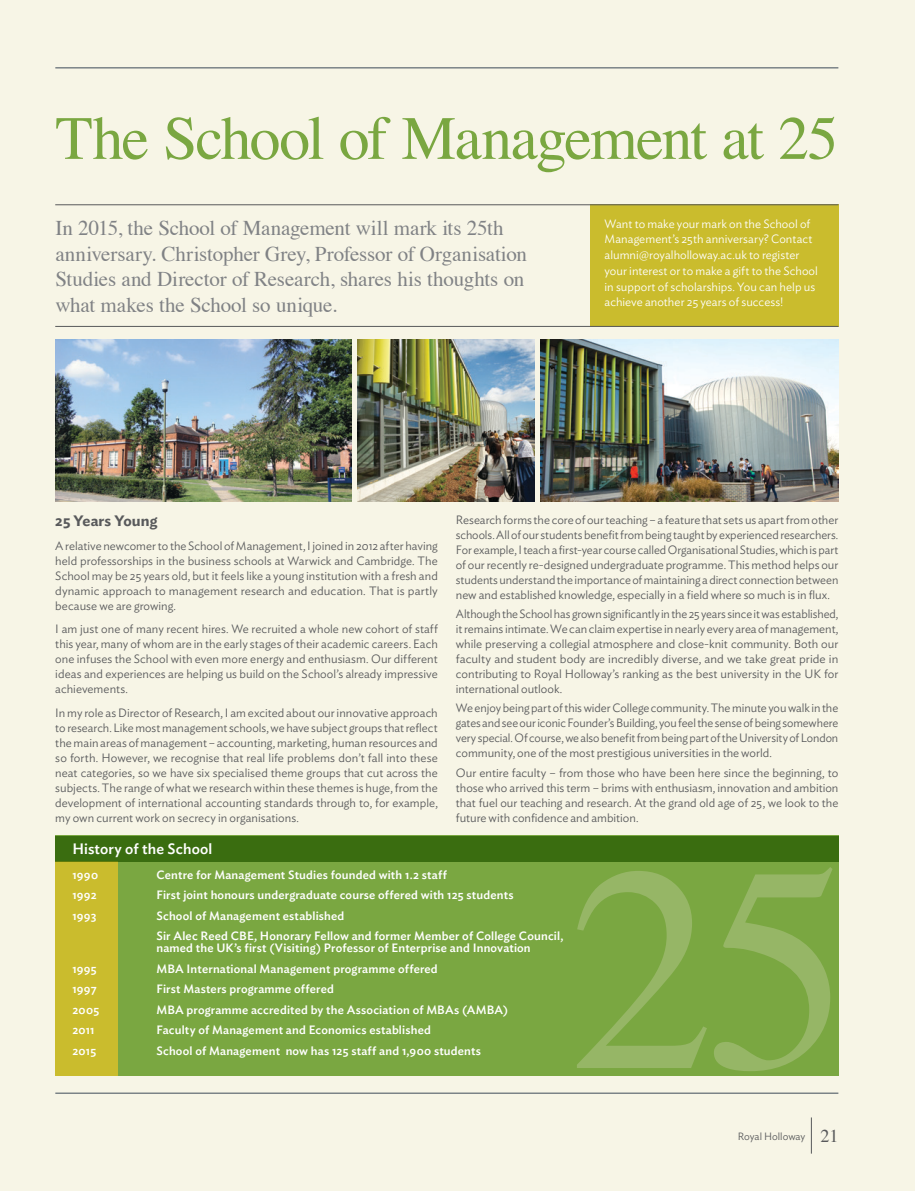
<style>
.page{position:relative;width:915px;height:1191px;background:#fff}
.page>*{position:absolute;margin:0;border:0;box-sizing:border-box;transform-origin:0 0}
.t1{font:292.5px "Times";color:#96b666}
.t2{font:61.5px "Times";letter-spacing:-.03em;color:#7aa741}
.t3{font:21px/25.5px "Times";letter-spacing:-.01em;color:#808285}
.t4{font:500 15px "Ideal Sans";letter-spacing:.005em;color:#fff}
.t5{font:600 15px "Ideal Sans";letter-spacing:.005em;color:#58595b}
.t6{font:300 12px/15px "Ideal Sans";color:#58595b;text-align:justify}
.t7{font:500 12px/20.5px "Ideal Sans";letter-spacing:.015em;color:#fff}
.t8{font:300 12px/15.8px "Ideal Sans";color:#fff}
.t9{font:300 10.5px "Ideal Sans";letter-spacing:-.01em;color:#58595b}
.s1{font-family:"Times";font-weight:400;font-size:18px}
</style>
<div class="page">
<div style="left:0;top:0;width:914px;height:1191px;background:#f7f5e6"></div>
<hr style="left:55px;top:68px;width:783px;height:1px;background:#3d4a58">
<hr style="left:55px;top:1093px;width:783px;height:1px;background:#3d4a58">
<hr style="left:810px;top:1117px;width:1px;height:36px;background:#58595b">
<img style="left:55px;top:340px;width:296px;height:161px">
<img style="left:357px;top:340px;width:177px;height:161px">
<img style="left:540px;top:340px;width:298px;height:161px">
<div style="left:55px;top:835px;width:783px;height:241px;background:#7aa741"></div>
<div style="left:55px;top:861px;width:63px;height:215px;background:#cabc2d"></div>
<div style="left:55px;top:836px;width:783px;height:25px;background:#3a6d10"></div>
<div style="left:590px;top:205px;width:248px;height:121px;background:#cabc2d"></div>
<hr style="left:55px;top:204px;width:783px;height:1px;background:#58595b">
<hr style="left:55px;top:326px;width:783px;height:1px;background:#58595b">
<h2 class="t2" style="left:55px;top:81px;width:784px">The School of Management at 25</h2>
<h3 class="t3" style="left:55px;top:214px;width:473px">In 2015, the School of Management will mark its 25th anniversary. Christopher Grey, Professor of Organisation Studies and Director of Research, shares his thoughts on what makes the School so unique.</h3>
<p class="t8" style="left:604px;top:214px;width:215px">Want to make your mark on the School of Management’s 25th anniversary? Contact alumni@royalholloway.ac.uk to register your interest or to make a gift to the School in support of scholarships. You can help us achieve another 25 years of success!</p>
<p class="t5" style="left:55px;top:509px;width:104px">25 Years Young</p>
<p class="t6" style="left:55px;top:537px;width:384px">A relative newcomer to the School of Management, I joined in 2012 after having held professorships in the business schools at Warwick and Cambridge. The School may be 25 years old, but it feels like a young institution with a fresh and dynamic approach to management research and education. That is partly because we are growing.</p>
<p class="t6" style="left:55px;top:620px;width:384px">I am just one of many recent hires. We recruited a whole new cohort of staff this year, many of whom are in the early stages of their academic careers. Each one infuses the School with even more energy and enthusiasm. Our different ideas and experiences are helping us build on the School’s already impressive achievements.</p>
<p class="t6" style="left:55px;top:704px;width:384px">In my role as Director of Research, I am excited about our innovative approach to research. Like most management schools, we have subject groups that reflect the main areas of management – accounting, marketing, human resources and so forth. However, we recognise that real life problems don’t fall into these neat categories, so we have six specialised theme groups that cut across the subjects. The range of what we research within these themes is huge, from the development of international accounting standards through to, for example, my own current work on secrecy in organisations.</p>
<p class="t6" style="left:455px;top:511px;width:384px">Research forms the core of our teaching – a feature that sets us apart from other schools. All of our students benefit from being taught by experienced researchers.<br>For example, I teach a first-year course called Organisational Studies, which is part of our recently re-designed undergraduate programme. This method helps our students understand the importance of maintaining a direct connection between new and established knowledge, especially in a field where so much is in flux.</p>
<p class="t6" style="left:455px;top:605px;width:384px">Although the School has grown significantly in the 25 years since it was established, it remains intimate. We can claim expertise in nearly every area of management, while preserving a collegial atmosphere and close-knit community. Both our faculty and student body are incredibly diverse, and we take great pride in contributing to Royal Holloway’s ranking as the best university in the UK for international outlook.</p>
<p class="t6" style="left:455px;top:700px;width:384px">We enjoy being part of this wider College community. The minute you walk in the gates and see our iconic Founder’s Building, you feel the sense of being somewhere very special. Of course, we also benefit from being part of the University of London community, one of the most prestigious universities in the world.</p>
<p class="t6" style="left:455px;top:764px;width:384px">Our entire faculty – from those who have been here since the beginning, to those who arrived this term – brims with enthusiasm, innovation and ambition that fuel our teaching and research. At the grand old age of 25, we look to the future with confidence and ambition.</p>
<p class="t4" style="left:72px;top:837px;width:141px">History of the School</p>
<p class="t7" style="left:72px;top:863px;width:27px">1990</p>
<p class="t7" style="left:156px;top:863px;width:292px">Centre for Management Studies founded with 1.2 staff</p>
<p class="t7" style="left:72px;top:884px;width:26px">1992</p>
<p class="t7" style="left:156px;top:884px;width:358px">First joint honours undergraduate course offered with 125 students</p>
<p class="t7" style="left:72px;top:904px;width:26px">1993</p>
<p class="t7" style="left:156px;top:904px;width:408px">School of Management established<br>Sir Alec Reed CBE, Honorary Fellow and former Member of College Council,</p>
<p class="t7" style="left:156px;top:937px;width:376px">named the UK’s first (Visiting) Professor of Enterprise and Innovation</p>
<p class="t7" style="left:72px;top:957px;width:26px">1995</p>
<p class="t7" style="left:156px;top:957px;width:283px">MBA International Management programme offered</p>
<p class="t7" style="left:72px;top:978px;width:26px">1997</p>
<p class="t7" style="left:156px;top:978px;width:179px">First Masters programme offered</p>
<p class="t7" style="left:72px;top:998px;width:28px">2005</p>
<p class="t7" style="left:156px;top:998px;width:353px">MBA programme accredited by the Association of MBAs (AMBA)</p>
<p class="t7" style="left:72px;top:1019px;width:24px">2011</p>
<p class="t7" style="left:156px;top:1019px;width:276px">Faculty of Management and Economics established</p>
<p class="t7" style="left:72px;top:1039px;width:25px">2015</p>
<p class="t7" style="left:156px;top:1039px;width:326px">School of Management now has 125 staff and 1,900 students</p>
<h1 class="t1" style="left:568px;top:696px;width:284px">25</h1>
<p class="t9" style="left:737px;top:1128px;width:102px">Royal Holloway <span class="s1">21</span></p>
</div>
